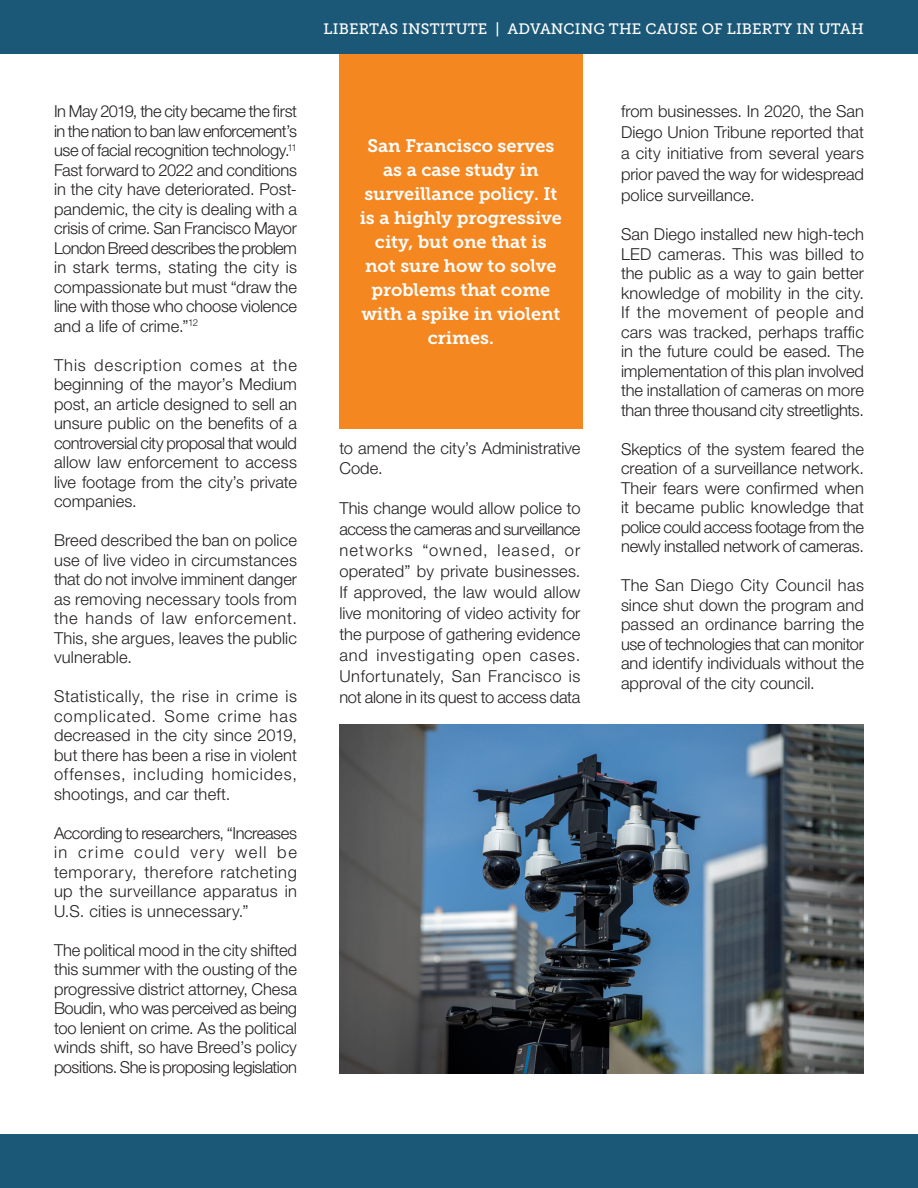
<style>
.page{position:relative;width:918px;height:1188px;background:#fff}
.page>*{position:absolute;margin:0;border:0;box-sizing:border-box;transform-origin:0 0}
.t1{font:18px/24px "Museo Slab 700";color:#fff;text-align:center}
.t2{font:300 16.5px/19.5px "Helvetica Neue LT Pro";color:#231f20;text-align:justify}
.t3{font:15px "Museo Slab 500";letter-spacing:.01em;color:#fff}
</style>
<div class="page">
<div style="left:0;top:1134px;width:918px;height:54px;background:#1b5877"></div>
<div style="left:0;top:0;width:918px;height:54px;background:#1b5877"></div>
<img style="left:339px;top:725px;width:525px;height:349px">
<div style="left:339px;top:54px;width:243px;height:375px;background:#f58721"></div>
<p class="t3" style="left:324px;top:20px;width:542px">LIBERTAS INSTITUTE | ADVANCING THE CAUSE OF LIBERTY IN UTAH</p>
<p class="t2" style="left:54px;top:101px;width:245px">In May 2019, the city became the first in the nation to ban law enforcement’s use of facial recognition technology.<sup>11<br></sup>Fast forward to 2022 and conditions in the city have deteriorated. Post&shy;pandemic, the city is dealing with a crisis of crime. San Francisco Mayor London Breed describes the problem in stark terms, stating the city is compassionate but must “draw the line with those who choose violence and a life of crime.”<sup>12</sup></p>
<p class="t2" style="left:54px;top:355px;width:245px">This description comes at the beginning of the mayor’s Medium post, an article designed to sell an unsure public on the benefits of a controversial city proposal that would allow law enforcement to access live footage from the city’s private companies.</p>
<p class="t2" style="left:54px;top:530px;width:245px">Breed described the ban on police use of live video in circumstances that do not involve imminent danger as removing necessary tools from the hands of law enforcement.<br>This, she argues, leaves the public vulnerable.</p>
<p class="t2" style="left:54px;top:686px;width:245px">Statistically, the rise in crime is complicated. Some crime has decreased in the city since 2019, but there has been a rise in violent offenses, including homicides, shootings, and car theft.</p>
<p class="t2" style="left:54px;top:823px;width:244px">According to researchers, “Increases in crime could very well be temporary, therefore ratcheting up the surveillance apparatus in U.S. cities is unnecessary.”</p>
<p class="t2" style="left:54px;top:940px;width:245px">The political mood in the city shifted this summer with the ousting of the progressive district attorney, Chesa Boudin, who was perceived as being too lenient on crime. As the political winds shift, so have Breed’s policy positions. She is proposing legislation</p>
<p class="t1" style="left:360px;top:134px;width:204px">San Francisco serves as a case study in surveillance policy. It is a highly progressive city, but one that is not sure how to solve problems that come with a spike in violent crimes.</p>
<p class="t2" style="left:339px;top:438px;width:243px">to amend the city’s Administrative<br>Code.</p>
<p class="t2" style="left:339px;top:497px;width:243px;line-height:21px">This change would allow police to access the cameras and surveillance networks “owned, leased, or operated” by private businesses.<br>If approved, the law would allow live monitoring of video activity for the purpose of gathering evidence and investigating open cases.<br>Unfortunately, San Francisco is not alone in its quest to access data</p>
<p class="t2" style="left:621px;top:100px;width:245px;line-height:21px">from businesses. In 2020, the San Diego Union Tribune reported that a city initiative from several years prior paved the way for widespread police surveillance.</p>
<p class="t2" style="left:621px;top:224px;width:245px">San Diego installed new high-tech LED cameras. This was billed to the public as a way to gain better knowledge of mobility in the city.<br>If the movement of people and cars was tracked, perhaps traffic in the future could be eased. The implementation of this plan involved the installation of cameras on more than three thousand city streetlights.</p>
<p class="t2" style="left:621px;top:439px;width:245px">Skeptics of the system feared the creation of a surveillance network.<br>Their fears were confirmed when it became public knowledge that police could access footage from the newly installed network of cameras.</p>
<p class="t2" style="left:621px;top:575px;width:245px">The San Diego City Council has since shut down the program and passed an ordinance barring the use of technologies that can monitor and identify individuals without the approval of the city council.</p>
</div>
